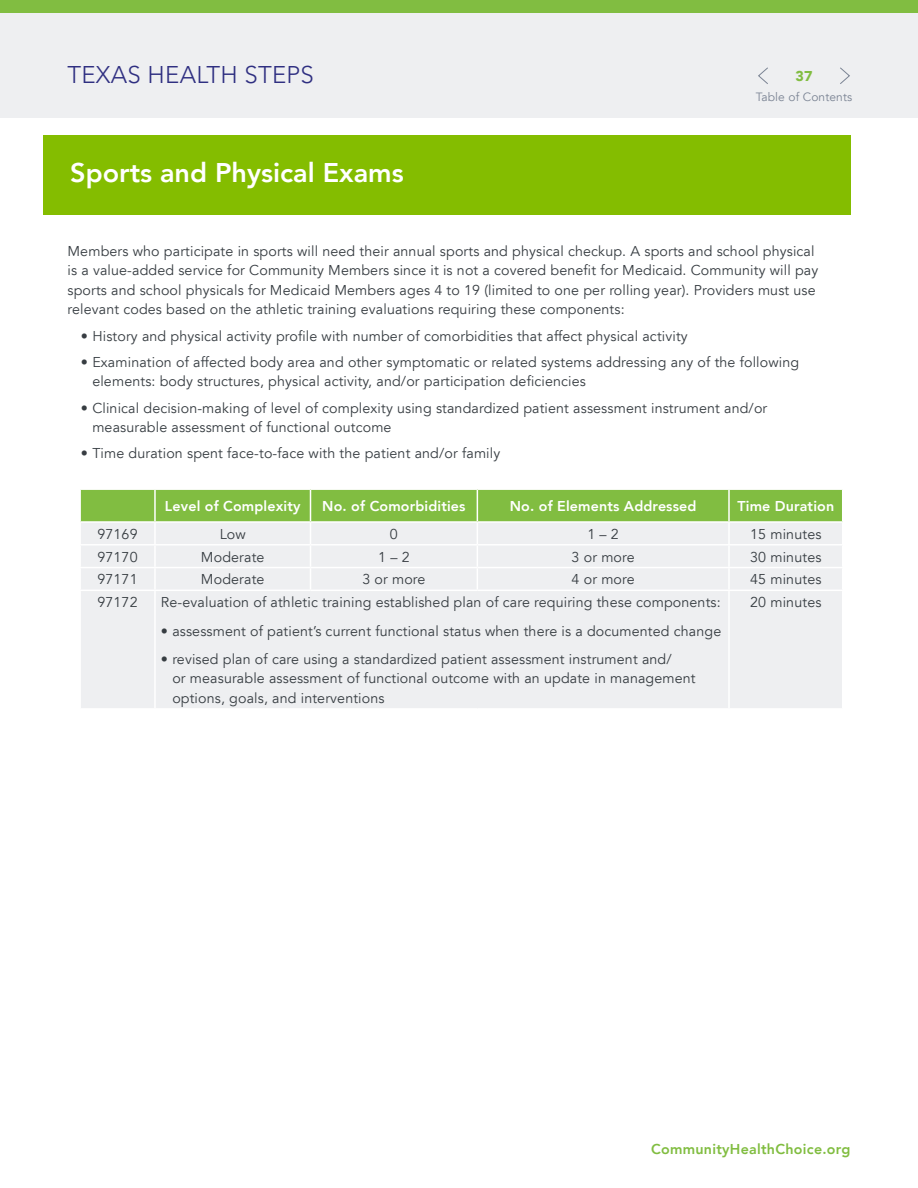
<style>
.page{position:relative;width:918px;height:1188px;background:#fff}
.page>*{position:absolute;margin:0;border:0;box-sizing:border-box;transform-origin:0 0}
.t1{font:800 27px "Avenir LT";color:#fff}
.t2{font:300 24px "Avenir";letter-spacing:.01em;color:#2f2f81}
.t3{font:14.25px/19.5px "Avenir LT";letter-spacing:.01em;color:#373d42}
.t4{font:800 14.25px "Avenir LT";letter-spacing:.01em;color:#fff}
.t5{font:800 14.25px "Avenir LT";letter-spacing:.02em;color:#81bd41}
.t6{font:900 14.25px "Avenir LT";color:#81bd41}
.t7{font:12px "Avenir LT";letter-spacing:.01em;color:#7b8494}
</style>
<div class="page">
<div style="left:0;top:0;width:918px;height:118px;background:#eeeff1"></div>
<div style="left:0;top:0;width:918px;height:14px;background:#81bd41"></div>
<div style="left:43px;top:135px;width:807px;height:80px;background:#84bd00"></div>
<svg style="left:758px;top:67px;width:10px;height:17px"></svg>
<svg style="left:840px;top:67px;width:10px;height:17px"></svg>
<div style="left:81px;top:591px;width:761px;height:117px;background:#eeeff1"></div>
<svg style="left:80px;top:489px;width:763px;height:100px;background:#cde0bb"></svg>
<hr style="left:154px;top:591px;width:2px;height:117px;background:#fff">
<hr style="left:728px;top:591px;width:2px;height:117px;background:#fff">
<h2 class="t2" style="left:68px;top:61px;width:248px">TEXAS HEALTH STEPS</h2>
<h1 class="t1" style="left:70px;top:157px;width:335px">Sports and Physical Exams</h1>
<p class="t6" style="left:795px;top:68px;width:19px">37</p>
<p class="t7" style="left:756px;top:90px;width:98px">Table of Contents</p>
<p class="t3" style="left:68px;top:242px;width:752px">Members who participate in sports will need their annual sports and physical checkup. A sports and school physical is a value-added service for Community Members since it is not a covered benefit for Medicaid. Community will pay sports and school physicals for Medicaid Members ages 4 to 19 (limited to one per rolling year). Providers must use relevant codes based on the athletic training evaluations requiring these components:</p>
<p class="t3" style="left:81px;top:326px;width:608px">• History and physical activity profile with number of comorbidities that affect physical activity</p>
<p class="t3" style="left:92px;top:353px;width:708px;text-indent:-11px">• Examination of affected body area and other symptomatic or related systems addressing any of the following elements: body structures, physical activity, and/or participation deficiencies</p>
<p class="t3" style="left:92px;top:398px;width:676px;text-indent:-11px">• Clinical decision-making of level of complexity using standardized patient assessment instrument and/or measurable assessment of functional outcome</p>
<p class="t3" style="left:81px;top:444px;width:421px">• Time duration spent face-to-face with the patient and/or family</p>
<p class="t4" style="left:165px;top:498px;width:137px">Level of Complexity</p>
<p class="t4" style="left:322px;top:498px;width:145px">No. of Comorbidities</p>
<p class="t4" style="left:510px;top:498px;width:188px">No. of Elements Addressed</p>
<p class="t4" style="left:738px;top:498px;width:98px">Time Duration</p>
<p class="t3" style="left:97px;top:525px;width:42px">97169</p>
<p class="t3" style="left:220px;top:525px;width:28px">Low</p>
<p class="t3" style="left:390px;top:525px;width:9px">0</p>
<p class="t3" style="left:587px;top:525px;width:33px">1 – 2</p>
<p class="t3" style="left:750px;top:525px;width:73px">15 minutes</p>
<p class="t3" style="left:97px;top:547px;width:42px">97170</p>
<p class="t3" style="left:201px;top:547px;width:65px">Moderate</p>
<p class="t3" style="left:378px;top:547px;width:33px">1 – 2</p>
<p class="t3" style="left:572px;top:547px;width:65px">3 or more</p>
<p class="t3" style="left:750px;top:547px;width:73px">30 minutes</p>
<p class="t3" style="left:97px;top:570px;width:42px">97171</p>
<p class="t3" style="left:201px;top:570px;width:65px">Moderate</p>
<p class="t3" style="left:362px;top:570px;width:65px">3 or more</p>
<p class="t3" style="left:572px;top:570px;width:65px">4 or more</p>
<p class="t3" style="left:750px;top:570px;width:73px">45 minutes</p>
<p class="t3" style="left:97px;top:593px;width:42px">97172</p>
<p class="t3" style="left:161px;top:593px;width:561px">Re-evaluation of athletic training established plan of care requiring these components:</p>
<p class="t3" style="left:161px;top:621px;width:562px">• assessment of patient’s current functional status when there is a documented change</p>
<p class="t3" style="left:172px;top:650px;width:525px;text-indent:-11px">• revised plan of care using a standardized patient assessment instrument and/<br>or measurable assessment of functional outcome with an update in management options, goals, and interventions</p>
<p class="t3" style="left:750px;top:593px;width:73px">20 minutes</p>
<p class="t5" style="left:651px;top:1140px;width:201px">CommunityHealthChoice.org</p>
</div>
